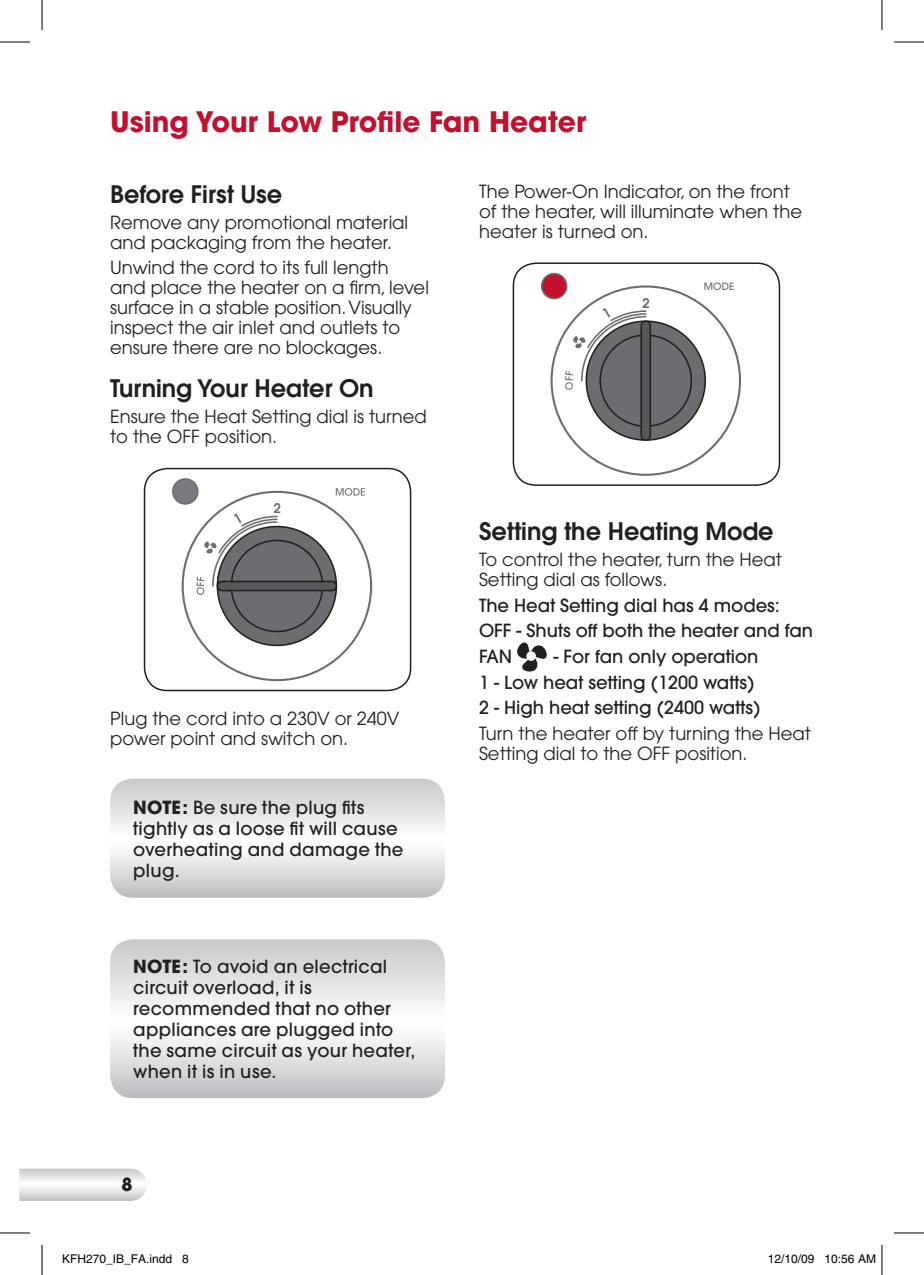
<style>
.page{position:relative;width:924px;height:1275px;background:#fff}
.page>*{position:absolute;margin:0;border:0;box-sizing:border-box;transform-origin:0 0}
.t1{font:700 28px "Avant Garde";color:#c3102f}
.t2{font:600 24px "Avant Garde";color:#231f20}
.t3{font:18px/20px "Avant Garde";color:#231f20}
.t4{font:500 18px/21px "Avant Garde";letter-spacing:.01em;color:#231f20}
.t5{font:700 18px "Avant Garde";color:#231f20}
.t6{font:12px "Helvetica";color:#000}
.t7{font:500 10px "Avant Garde";color:#6c6d70}
.s1{font-weight:700}
</style>
<div class="page">
<svg style="left:19px;top:1168px;width:127px;height:32px"></svg>
<div style="left:541px;top:274px;width:25px;height:24px;background:#c3102f;border-radius:50%"></div>
<div style="left:540px;top:273px;width:27px;height:26px;border:2px solid #6c6d70;border-radius:50%"></div>
<div style="left:586px;top:321px;width:119px;height:119px;background:#6c6d70;border-radius:50%"></div>
<div style="left:640px;top:320px;width:10px;height:121px;background:#57585a;border:2px solid #231f20;border-radius:5px"></div>
<div style="left:512px;top:262px;width:267px;height:224px;border:2px solid #231f20;border-radius:23px"></div>
<svg style="left:517px;top:642px;width:30px;height:30px"></svg>
<div style="left:173px;top:479px;width:25px;height:25px;background:#787a7d;border-radius:50%"></div>
<div style="left:172px;top:478px;width:26px;height:27px;border:2px solid #6c6d70;border-radius:50%"></div>
<div style="left:217px;top:526px;width:119px;height:119px;background:#6c6d70;border-radius:50%"></div>
<div style="left:216px;top:580px;width:121px;height:11px;background:#57585a;border:2px solid #231f20;border-radius:5px"></div>
<div style="left:217px;top:581px;width:119px;height:9px;border:1px solid #231f20;border-radius:5px"></div>
<svg style="left:196px;top:503px;width:84px;height:92px"></svg>
<svg style="left:335px;top:488px;width:29px;height:8px"></svg>
<div style="left:144px;top:468px;width:267px;height:223px;border:2px solid #231f20;border-radius:23px"></div>
<svg style="left:110px;top:778px;width:335px;height:119px"></svg>
<svg style="left:110px;top:939px;width:335px;height:159px"></svg>
<hr style="left:0;top:42px;width:30px;height:1px;background:#000">
<hr style="left:893px;top:42px;width:30px;height:1px;background:#000">
<hr style="left:0;top:1232px;width:30px;height:1px;background:#000">
<hr style="left:893px;top:1232px;width:30px;height:1px;background:#000">
<hr style="left:42px;top:0;width:1px;height:30px;background:#000">
<hr style="left:42px;top:1245px;width:1px;height:30px;background:#000">
<hr style="left:881px;top:0;width:1px;height:30px;background:#000">
<hr style="left:881px;top:1245px;width:1px;height:30px;background:#000">
<svg style="left:565px;top:298px;width:84px;height:92px"></svg>
<h1 class="t1" style="left:110px;top:104px;width:477px">Using Your Low Profile Fan Heater</h1>
<h2 class="t2" style="left:110px;top:178px;width:173px">Before First Use</h2>
<p class="t3" style="left:110px;top:212px;width:299px">Remove any promotional material and packaging from the heater.</p>
<p class="t3" style="left:110px;top:258px;width:320px">Unwind the cord to its full length<br>and place the heater on a firm, level surface in a stable position. Visually inspect the air inlet and outlets to ensure there are no blockages.</p>
<h2 class="t2" style="left:110px;top:373px;width:265px">Turning Your Heater On</h2>
<p class="t3" style="left:110px;top:406px;width:318px">Ensure the Heat Setting dial is turned to the OFF position.</p>
<p class="t3" style="left:110px;top:709px;width:291px">Plug the cord into a 230V or 240V power point and switch on.</p>
<p class="t4" style="left:133px;top:796px;width:272px"><span class="s1">NOTE:</span> Be sure the plug fits tightly as a loose fit will cause overheating and damage the plug.</p>
<p class="t4" style="left:133px;top:956px;width:284px"><span class="s1">NOTE:</span> To avoid an electrical circuit overload, it is recommended that no other appliances are plugged into the same circuit as your heater, when it is in use.</p>
<p class="t5" style="left:121px;top:1173px;width:13px">8</p>
<p class="t3" style="left:479px;top:181px;width:324px">The Power-On Indicator, on the front of the heater, will illuminate when the heater is turned on.</p>
<p class="t7" style="left:703px;top:280px;width:32px">MODE</p>
<h2 class="t2" style="left:479px;top:516px;width:296px">Setting the Heating Mode</h2>
<p class="t3" style="left:479px;top:549px;width:304px">To control the heater, turn the Heat<br>Setting dial as follows.</p>
<p class="t4" style="left:479px;top:592px;width:335px;line-height:25.6px">The Heat Setting dial has 4 modes:<br>OFF - Shuts off both the heater and fan<br>FAN</p>
<p class="t4" style="left:479px;top:643px;width:283px;line-height:25.6px;text-indent:74px">- For fan only operation<br>1 - Low heat setting (1200 watts)<br>2 - High heat setting (2400 watts)</p>
<p class="t3" style="left:479px;top:723px;width:333px">Turn the heater off by turning the Heat<br>Setting dial to the OFF position.</p>
<p class="t6" style="left:62px;top:1251px;width:128px">KFH270_IB_FA.indd 8</p>
<p class="t6" style="left:767px;top:1251px;width:110px">12/10/09 10:56 AM</p>
</div>
